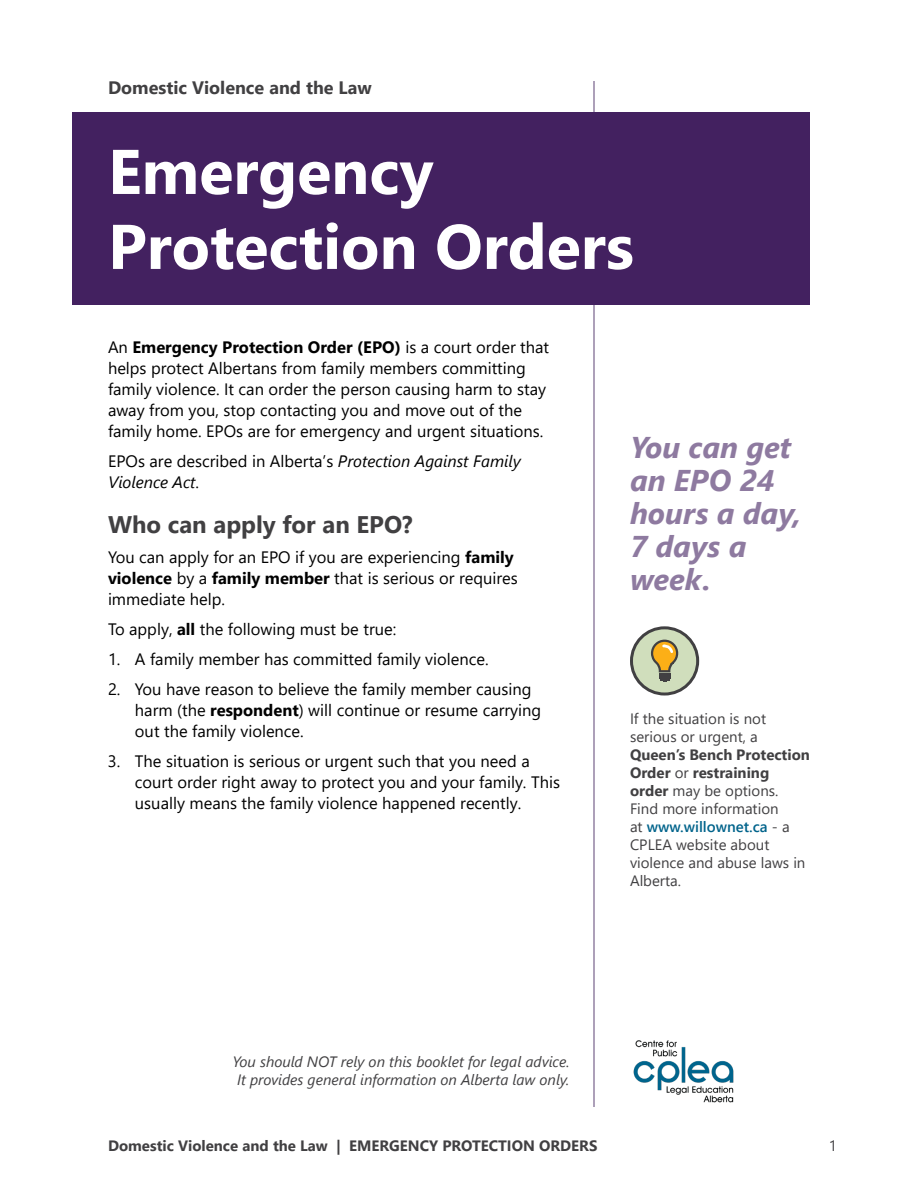
<style>
.page{position:relative;width:918px;height:1188px;background:#fff}
.page>*{position:absolute;margin:0;border:0;box-sizing:border-box;transform-origin:0 0}
.t1{font:700 63px/75px "Segoe UI";color:#fff}
.t2{font:italic 700 30px/33px "Segoe UI";color:#8e7aa0}
.t3{font:700 24px "Segoe UI";color:#414042}
.t4{font:700 18px "Segoe UI";color:#414042}
.t5{font:16.5px/21px "Segoe UI";color:#000}
.t6{font:italic 16.5px/21px "Segoe UI";color:#000}
.t7{font:15px/18px "Segoe UI";color:#414042}
.t8{font:italic 15px/18px "Segoe UI";color:#414042;text-align:center}
.t9{font:700 15px "Segoe UI";color:#414042}
.s1{font-weight:700}
.s2{font-style:normal}
.s3{font-weight:600;color:#00638b}
</style>
<div class="page">
<hr style="left:594px;top:81px;width:1px;height:1026px;background:#5d4374">
<div style="left:72px;top:112px;width:738px;height:193px;background:#432160"></div>
<div style="left:632px;top:628px;width:66px;height:66px;background:#d0debc;border-radius:50%"></div>
<div style="left:630px;top:626px;width:69px;height:70px;border:3px solid #414042;border-radius:50%"></div>
<svg style="left:651px;top:640px;width:27px;height:42px"></svg>
<img style="left:633px;top:1040px;width:101px;height:63px">
<p class="t4" style="left:108px;top:71px;width:265px">Domestic Violence and the Law</p>
<h1 class="t1" style="left:108px;top:129px;width:527px">Emergency<br>Protection Orders</h1>
<p class="t5" style="left:108px;top:335px;width:443px">An <span class="s1">Emergency Protection Order (EPO)</span> is a court order that helps protect Albertans from family members committing family violence. It can order the person causing harm to stay away from you, stop contacting you and move out of the family home. EPOs are for emergency and urgent situations.</p>
<p class="t6" style="left:108px;top:448px;width:414px"><span class="s2">EPOs are described in Alberta’s</span> Protection Against Family<br>Violence Act<span class="s2">.</span></p>
<h3 class="t3" style="left:108px;top:502px;width:306px">Who can apply for an EPO?</h3>
<p class="t5" style="left:108px;top:545px;width:411px">You can apply for an EPO if you are experiencing <span class="s1">family violence</span> by a <span class="s1">family member</span> that is serious or requires immediate help.</p>
<p class="t5" style="left:108px;top:617px;width:290px">To apply, <span class="s1">all</span> the following must be true:</p>
<p class="t5" style="left:108px;top:647px;width:382px">1. A family member has committed family violence.</p>
<p class="t5" style="left:135px;top:677px;width:408px;text-indent:-27px">2. You have reason to believe the family member causing harm (the <span class="s1">respondent</span>) will continue or resume carrying out the family violence.</p>
<p class="t5" style="left:135px;top:749px;width:427px;text-indent:-27px">3. The situation is serious or urgent such that you need a court order right away to protect you and your family. This usually means the family violence happened recently.</p>
<h2 class="t2" style="left:630px;top:427px;width:172px">You can get an EPO 24 hours a day,<br>7 days a week.</h2>
<p class="t7" style="left:630px;top:709px;width:138px">If the situation is not serious or urgent, a</p>
<p class="t7" style="left:630px;top:745px;width:181px"><span class="s1">Queen’s Bench Protection<br>Order</span> or <span class="s1">restraining order</span> may be options.<br>Find more information<br>at <span class="s3">www.willownet.ca</span> - a<br>CPLEA website about violence and abuse laws in<br>Alberta.</p>
<p class="t8" style="left:232px;top:1051px;width:339px">You should NOT rely on this booklet for legal advice.<br>It provides general information on Alberta law only.</p>
<p class="t9" style="left:108px;top:1131px;width:491px">Domestic Violence and the Law | EMERGENCY PROTECTION ORDERS</p>
<p class="t7" style="left:829px;top:1135px;width:10px">1</p>
</div>
